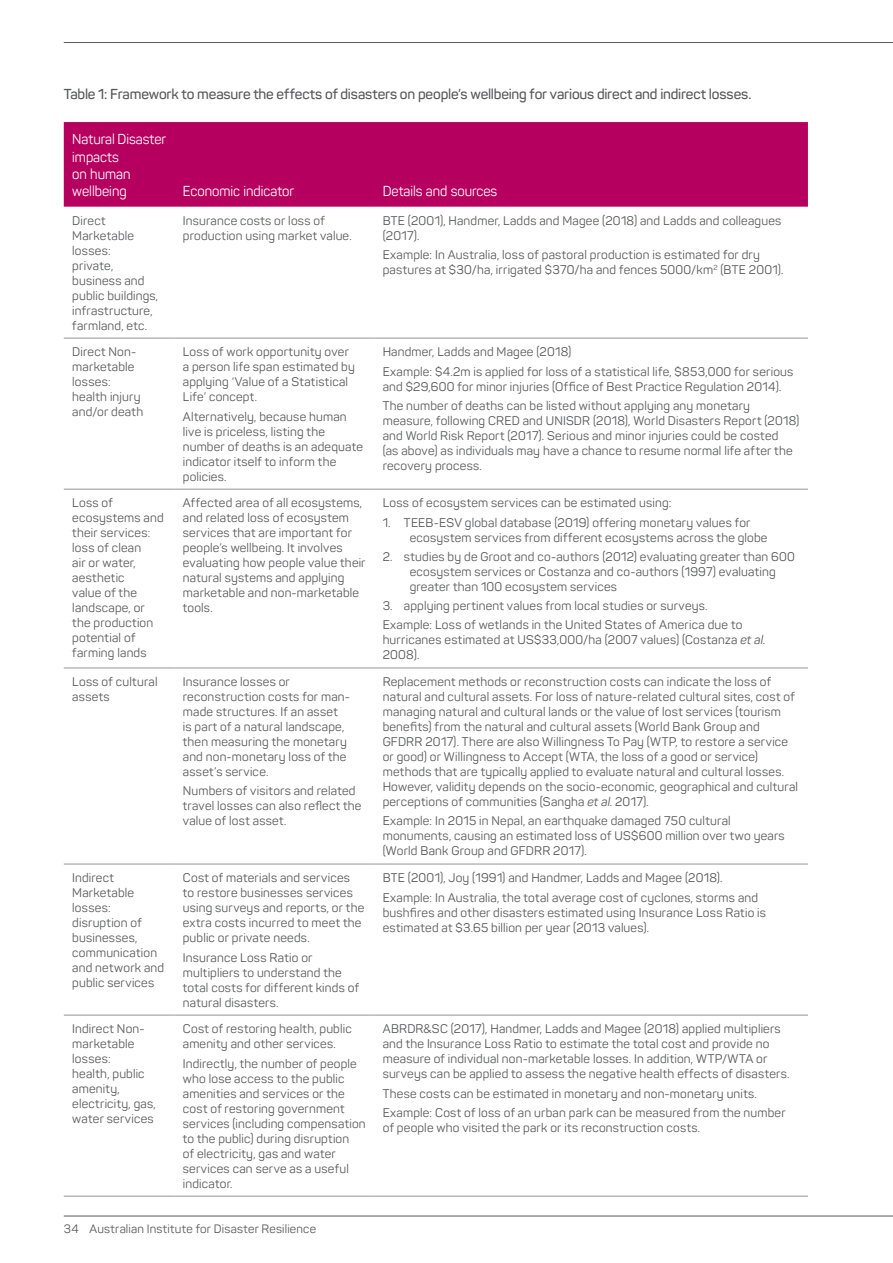
<style>
.page{position:relative;width:893px;height:1263px;background:#fff}
.page>*{position:absolute;margin:0;border:0;box-sizing:border-box;transform-origin:0 0}
.t1{font:600 14.25px "Panton";letter-spacing:-.01em;color:#58595b}
.t2{font:14.25px/17.2px "Panton";color:#fff;scale:.95 1}
.t3{font:12.3px/15px "Panton";letter-spacing:.015em;color:#58595b}
.t4{font:12px "Panton";letter-spacing:.02em;color:#58595b}
.s1{font-style:italic}
</style>
<div class="page">
<hr style="left:64px;top:42px;width:829px;height:1px;background:#58595b">
<hr style="left:64px;top:1216px;width:829px;height:1px;background:#58595b">
<div style="left:64px;top:122px;width:744px;height:85px;background:#b6005f"></div>
<hr style="left:64px;top:338px;width:110px;height:1px;background:#939598">
<hr style="left:174px;top:338px;width:200px;height:1px;background:#939598">
<hr style="left:374px;top:338px;width:434px;height:1px;background:#939598">
<hr style="left:64px;top:489px;width:110px;height:1px;background:#939598">
<hr style="left:174px;top:489px;width:200px;height:1px;background:#939598">
<hr style="left:374px;top:489px;width:434px;height:1px;background:#939598">
<hr style="left:64px;top:668px;width:110px;height:1px;background:#939598">
<hr style="left:174px;top:668px;width:200px;height:1px;background:#939598">
<hr style="left:374px;top:668px;width:434px;height:1px;background:#939598">
<hr style="left:64px;top:864px;width:110px;height:1px;background:#939598">
<hr style="left:174px;top:864px;width:200px;height:1px;background:#939598">
<hr style="left:374px;top:864px;width:434px;height:1px;background:#939598">
<hr style="left:64px;top:1015px;width:110px;height:1px;background:#939598">
<hr style="left:174px;top:1015px;width:200px;height:1px;background:#939598">
<hr style="left:374px;top:1015px;width:434px;height:1px;background:#939598">
<hr style="left:64px;top:1196px;width:110px;height:1px;background:#939598">
<hr style="left:174px;top:1196px;width:200px;height:1px;background:#939598">
<hr style="left:374px;top:1196px;width:434px;height:1px;background:#939598">
<p class="t1" style="left:64px;top:85px;width:689px">Table 1: Framework to measure the effects of disasters on people’s wellbeing for various direct and indirect losses.</p>
<p class="t2" style="left:72px;top:131px;width:100px">Natural Disaster impacts<br>on human wellbeing</p>
<p class="t2" style="left:183px;top:182px;width:119px">Economic indicator</p>
<p class="t2" style="left:383px;top:182px;width:122px">Details and sources</p>
<p class="t3" style="left:72px;top:213px;width:87px">Direct<br>Marketable losses:<br>private, business and public buildings, infrastructure, farmland, etc.</p>
<p class="t3" style="left:183px;top:213px;width:170px">Insurance costs or loss of production using market value.</p>
<p class="t3" style="left:383px;top:213px;width:400px">BTE (2001), Handmer, Ladds and Magee (2018) and Ladds and colleagues (2017).</p>
<p class="t3" style="left:383px;top:247px;width:402px">Example: In Australia, loss of pastoral production is estimated for dry pastures at $30/ha, irrigated $370/ha and fences 5000/km<sup>2</sup> (BTE 2001).</p>
<p class="t3" style="left:72px;top:344px;width:72px">Direct Non&shy;marketable losses: health injury and/or death</p>
<p class="t3" style="left:183px;top:344px;width:174px">Loss of work opportunity over a person life span estimated by applying ‘Value of a Statistical<br>Life’ concept.</p>
<p class="t3" style="left:183px;top:409px;width:182px">Alternatively, because human live is priceless, listing the number of deaths is an adequate indicator itself to inform the policies.</p>
<p class="t3" style="left:383px;top:342px;width:412px;line-height:19.2px">Handmer, Ladds and Magee (2018)<br>Example: $4.2m is applied for loss of a statistical life, $853,000 for serious</p>
<p class="t3" style="left:383px;top:377px;width:400px;line-height:19.2px">and $29,600 for minor injuries (Office of Best Practice Regulation 2014).<br>The number of deaths can be listed without applying any monetary</p>
<p class="t3" style="left:383px;top:413px;width:418px">measure, following CRED and UNISDR (2018), World Disasters Report (2018) and World Risk Report (2017). Serious and minor injuries could be costed<br>(as above) as individuals may have a chance to resume normal life after the recovery process.</p>
<p class="t3" style="left:72px;top:495px;width:93px">Loss of ecosystems and their services: loss of clean<br>air or water, aesthetic<br>value of the landscape, or the production potential of farming lands</p>
<p class="t3" style="left:183px;top:495px;width:184px">Affected area of all ecosystems, and related loss of ecosystem services that are important for people’s wellbeing. It involves evaluating how people value their natural systems and applying marketable and non-marketable tools.</p>
<p class="t3" style="left:383px;top:495px;width:290px">Loss of ecosystem services can be estimated using:</p>
<p class="t3" style="left:410px;top:515px;width:359px;text-indent:-27px">1. TEEB-ESV global database (2019) offering monetary values for ecosystem services from different ecosystems across the globe</p>
<p class="t3" style="left:410px;top:549px;width:387px;text-indent:-27px">2. studies by de Groot and co-authors (2012) evaluating greater than 600 ecosystem services or Costanza and co-authors (1997) evaluating greater than 100 ecosystem services</p>
<p class="t3" style="left:383px;top:596px;width:361px;line-height:19.2px">3. applying pertinent values from local studies or surveys.<br>Example: Loss of wetlands in the United States of America due to</p>
<p class="t3" style="left:383px;top:632px;width:384px">hurricanes estimated at US$33,000/ha (2007 values) (Costanza <span class="s1">et al</span>.<br>2008).</p>
<p class="t3" style="left:72px;top:674px;width:87px">Loss of cultural assets</p>
<p class="t3" style="left:183px;top:674px;width:169px">Insurance losses or reconstruction costs for man&shy;made structures. If an asset<br>is part of a natural landscape, then measuring the monetary and non-monetary loss of the asset’s service.</p>
<p class="t3" style="left:183px;top:784px;width:180px">Numbers of visitors and related travel losses can also reflect the value of lost asset.</p>
<p class="t3" style="left:72px;top:870px;width:93px">Indirect<br>Marketable losses: disruption of businesses, communication and network and public services</p>
<p class="t3" style="left:183px;top:870px;width:183px">Cost of materials and services to restore businesses services using surveys and reports, or the extra costs incurred to meet the public or private needs.</p>
<p class="t3" style="left:183px;top:950px;width:178px">Insurance Loss Ratio or multipliers to understand the total costs for different kinds of natural disasters.</p>
<p class="t3" style="left:72px;top:1021px;width:85px">Indirect Non&shy;marketable losses:<br>health, public amenity, electricity, gas, water services</p>
<p class="t3" style="left:183px;top:1021px;width:170px">Cost of restoring health, public amenity and other services.</p>
<p class="t3" style="left:183px;top:1056px;width:184px">Indirectly, the number of people who lose access to the public amenities and services or the cost of restoring government services (including compensation to the public) during disruption<br>of electricity, gas and water services can serve as a useful indicator.</p>
<p class="t4" style="left:64px;top:1221px;width:254px">34 Australian Institute for Disaster Resilience</p>
<p class="t3" style="left:383px;top:674px;width:417px">Replacement methods or reconstruction costs can indicate the loss of natural and cultural assets. For loss of nature-related cultural sites, cost of managing natural and cultural lands or the value of lost services (tourism benefits) from the natural and cultural assets (World Bank Group and GFDRR 2017). There are also Willingness To Pay (WTP, to restore a service or good) or Willingness to Accept (WTA, the loss of a good or service) methods that are typically applied to evaluate natural and cultural losses.<br>However, validity depends on the socio-economic, geographical and cultural perceptions of communities (Sangha <span class="s1">et al</span>. 2017).</p>
<p class="t3" style="left:383px;top:814px;width:404px">Example: In 2015 in Nepal, an earthquake damaged 750 cultural monuments, causing an estimated loss of US$600 million over two years (World Bank Group and GFDRR 2017).</p>
<p class="t3" style="left:383px;top:868px;width:377px;line-height:19.2px">BTE (2001), Joy (1991) and Handmer, Ladds and Magee (2018).<br>Example: In Australia, the total average cost of cyclones, storms and</p>
<p class="t3" style="left:383px;top:905px;width:385px">bushfires and other disasters estimated using Insurance Loss Ratio is estimated at $3.65 billion per year (2013 values).</p>
<p class="t3" style="left:383px;top:1021px;width:408px">ABRDR&amp;SC (2017), Handmer, Ladds and Magee (2018) applied multipliers and the Insurance Loss Ratio to estimate the total cost and provide no measure of individual non-marketable losses. In addition, WTP/WTA or surveys can be applied to assess the negative health effects of disasters.</p>
<p class="t3" style="left:383px;top:1083px;width:404px;line-height:19.2px">These costs can be estimated in monetary and non-monetary units.<br>Example: Cost of loss of an urban park can be measured from the number</p>
<p class="t3" style="left:383px;top:1120px;width:319px">of people who visited the park or its reconstruction costs.</p>
</div>
